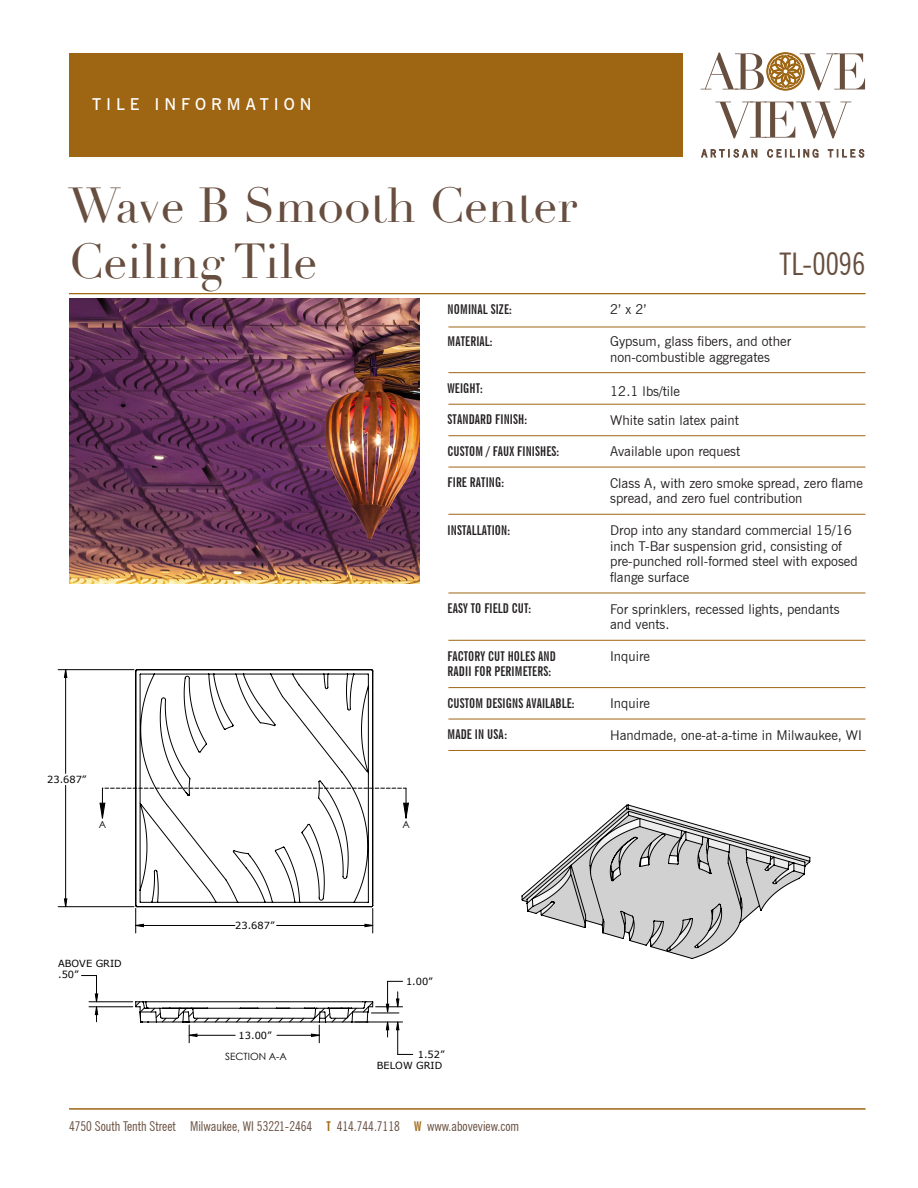
<style>
.page{position:relative;width:918px;height:1188px;background:#fff}
.page>*{position:absolute;margin:0;border:0;box-sizing:border-box;transform-origin:0 0}
.t1{font:48px "Didot";color:#674e3f}
.t2{font:condensed 31.2px "News Gothic BT";color:#674e3f}
.t3{font:600 16.5px "News Gothic BT";letter-spacing:.3em;color:#fff}
.t4{font:13.5px/15.8px "News Gothic BT";color:#231f20}
.t5{font:700 extra-condensed 13.5px/15.8px "News Gothic BT";letter-spacing:.01em;color:#231f20}
.t6{font:condensed 13.5px "News Gothic BT";color:#674e3f}
.t7{font:10.05px "Century Gothic";color:#000}
.t8{font:9.75px/12px "Verdana";color:#000;text-align:right}
.s1{font-weight:700;font-stretch:extra-condensed;color:#9e6512}
</style>
<div class="page">
<svg style="left:701px;top:149px;width:56px;height:8px"></svg>
<svg style="left:767px;top:149px;width:51px;height:8px"></svg>
<svg style="left:828px;top:149px;width:36px;height:8px"></svg>
<svg style="left:715px;top:102px;width:136px;height:36px"></svg>
<svg style="left:701px;top:53px;width:164px;height:37px"></svg>
<div style="left:69px;top:53px;width:614px;height:104px;background:#9e6512"></div>
<hr style="left:69px;top:1108px;width:797px;height:2px;background:#9e6512">
<hr style="left:448px;top:327px;width:417px;height:1px;background:#9e6512">
<hr style="left:448px;top:372px;width:417px;height:1px;background:#9e6512">
<hr style="left:448px;top:404px;width:417px;height:1px;background:#9e6512">
<hr style="left:448px;top:435px;width:417px;height:1px;background:#9e6512">
<hr style="left:448px;top:467px;width:417px;height:1px;background:#9e6512">
<hr style="left:448px;top:514px;width:417px;height:1px;background:#9e6512">
<hr style="left:448px;top:593px;width:417px;height:1px;background:#9e6512">
<hr style="left:448px;top:640px;width:417px;height:1px;background:#9e6512">
<hr style="left:448px;top:687px;width:417px;height:1px;background:#9e6512">
<hr style="left:448px;top:719px;width:417px;height:1px;background:#9e6512">
<hr style="left:448px;top:750px;width:417px;height:1px;background:#9e6512">
<hr style="left:69px;top:293px;width:796px;height:1px;background:#9e6512">
<hr style="left:397px;top:1022px;width:1px;height:32px;background:#000">
<svg style="left:398px;top:1054px;width:15px;height:1px"></svg>
<hr style="left:387px;top:981px;width:1px;height:31px;background:#000">
<svg style="left:388px;top:981px;width:15px;height:1px"></svg>
<hr style="left:89px;top:1002px;width:44px;height:1px;background:#000">
<hr style="left:89px;top:1007px;width:44px;height:1px;background:#000">
<svg style="left:82px;top:975px;width:16px;height:47px"></svg>
<svg style="left:135px;top:992px;width:268px;height:51px"></svg>
<hr style="left:406px;top:788px;width:1px;height:30px;background:#000">
<svg style="left:373px;top:788px;width:33px;height:1px"></svg>
<hr style="left:58px;top:669px;width:76px;height:1px;background:#000">
<hr style="left:58px;top:906px;width:76px;height:1px;background:#000">
<svg style="left:373px;top:803px;width:36px;height:16px"></svg>
<svg style="left:64px;top:670px;width:309px;height:257px"></svg>
<svg style="left:135px;top:669px;width:238px;height:238px"></svg>
<svg style="left:521px;top:804px;width:290px;height:155px"></svg>
<img style="left:69px;top:299px;width:351px;height:284px">
<p class="t3" style="left:92px;top:94px;width:221px">TILE INFORMATION</p>
<p class="t1" style="left:69px;top:177px;width:509px">Wave B Smooth Center</p>
<p class="t1" style="left:69px;top:232px;width:250px">Ceiling Tile</p>
<p class="t2" style="left:779px;top:245px;width:88px">TL-0096</p>
<p class="t8" style="left:47px;top:774px;width:41px">23.687”</p>
<p class="t7" style="left:99px;top:818px;width:9px">A</p>
<p class="t7" style="left:403px;top:818px;width:9px">A</p>
<p class="t5" style="left:448px;top:301px;width:66px">NOMINAL SIZE:</p>
<p class="t5" style="left:448px;top:333px;width:46px">MATERIAL:</p>
<p class="t5" style="left:448px;top:380px;width:37px">WEIGHT:</p>
<p class="t5" style="left:448px;top:412px;width:81px">STANDARD FINISH:</p>
<p class="t5" style="left:448px;top:443px;width:113px">CUSTOM / FAUX FINISHES:</p>
<p class="t5" style="left:448px;top:475px;width:58px">FIRE RATING:</p>
<p class="t5" style="left:448px;top:522px;width:64px">INSTALLATION:</p>
<p class="t5" style="left:448px;top:601px;width:85px">EASY TO FIELD CUT:</p>
<p class="t5" style="left:448px;top:648px;width:110px">FACTORY CUT HOLES AND<br>RADII FOR PERIMETERS:</p>
<p class="t5" style="left:448px;top:695px;width:128px">CUSTOM DESIGNS AVAILABLE:</p>
<p class="t5" style="left:448px;top:727px;width:61px">MADE IN USA:</p>
<p class="t4" style="left:610px;top:302px;width:38px">2’ x 2’</p>
<p class="t4" style="left:610px;top:333px;width:182px">Gypsum, glass fibers, and other non-combustible aggregates</p>
<p class="t4" style="left:610px;top:383px;width:71px">12.1 lbs/tile</p>
<p class="t4" style="left:610px;top:412px;width:130px">White satin latex paint</p>
<p class="t4" style="left:610px;top:443px;width:132px">Available upon request</p>
<p class="t4" style="left:610px;top:475px;width:254px">Class A, with zero smoke spread, zero flame spread, and zero fuel contribution</p>
<p class="t4" style="left:610px;top:522px;width:249px">Drop into any standard commercial 15/16 inch T-Bar suspension grid, consisting of pre-punched roll-formed steel with exposed flange surface</p>
<p class="t4" style="left:610px;top:601px;width:231px">For sprinklers, recessed lights, pendants and vents.</p>
<p class="t4" style="left:610px;top:648px;width:41px">Inquire</p>
<p class="t4" style="left:610px;top:695px;width:41px">Inquire</p>
<p class="t4" style="left:610px;top:727px;width:253px">Handmade, one-at-a-time in Milwaukee, WI</p>
<p class="t8" style="left:58px;top:957px;width:65px">ABOVE GRID</p>
<p class="t8" style="left:58px;top:969px;width:22px">.50”</p>
<p class="t8" style="left:235px;top:920px;width:41px">23.687”</p>
<p class="t8" style="left:239px;top:1030px;width:35px">13.00”</p>
<p class="t7" style="left:225px;top:1050px;width:63px">SECTION A-A</p>
<p class="t8" style="left:406px;top:976px;width:28px">1.00”</p>
<p class="t8" style="left:377px;top:1048px;width:69px">1.52”<br>BELOW GRID</p>
<p class="t6" style="left:69px;top:1118px;width:452px">4750 South Tenth Street Milwaukee, WI 53221-2464 <span class="s1">T</span> 414.744.7118 <span class="s1">W</span> www.aboveview.com</p>
</div>
